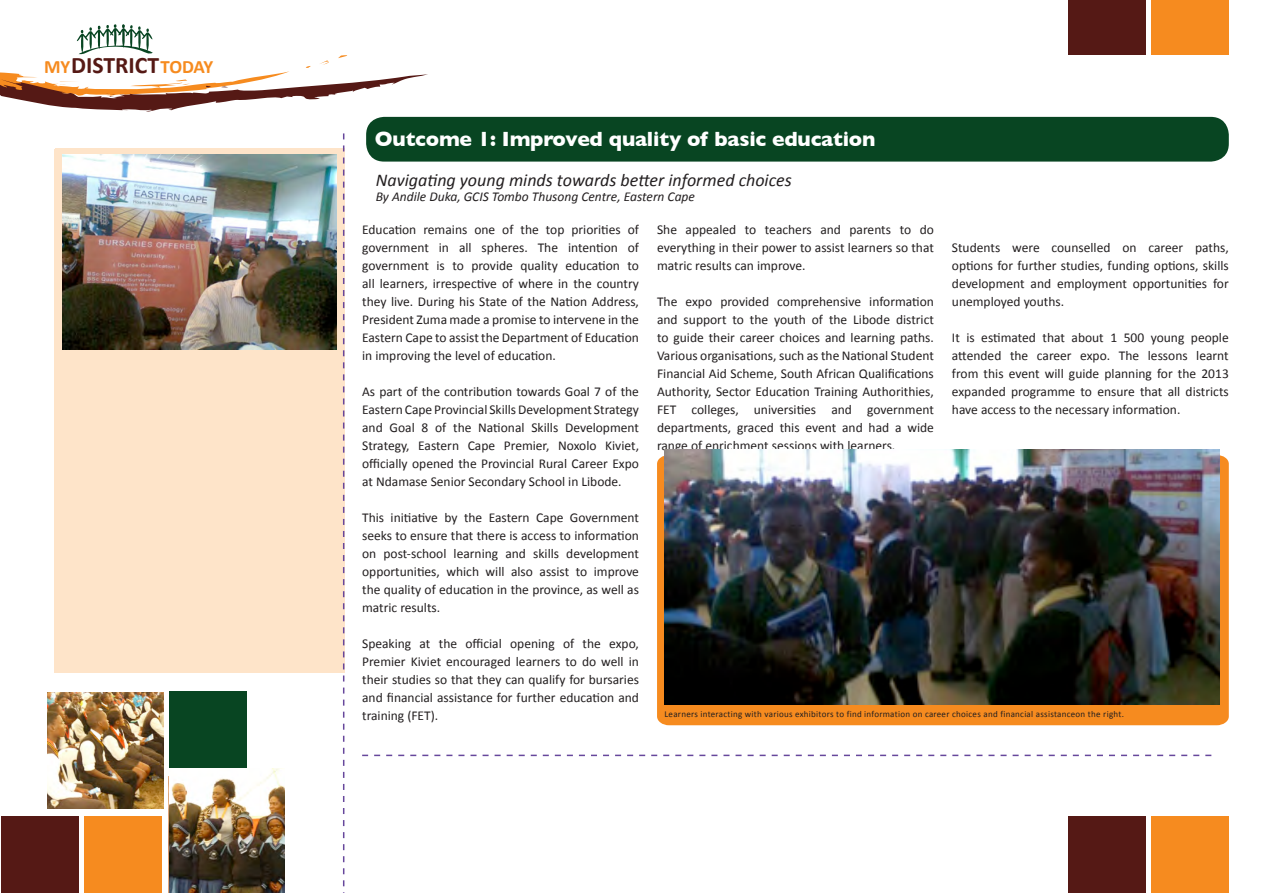
<style>
.page{position:relative;width:1263px;height:893px;background:#fff}
.page>*{position:absolute;margin:0;border:0;box-sizing:border-box;transform-origin:0 0}
.t1{font:700 23.7px "Calibri";color:#551915}
.t2{font:700 21px "Gill Sans";letter-spacing:-.01em;color:#fff}
.t3{font:700 18.9px "Calibri";letter-spacing:-.025em;color:#f68b1f}
.t4{font:italic 18px "Calibri";color:#231f20}
.t5{font:13.5px/18px "Calibri";color:#231f20;text-align:justify}
.t6{font:italic 13.5px "Calibri";color:#231f20}
.t7{font:9px "Calibri";letter-spacing:.03em;color:#231f20}
</style>
<div class="page">
<div style="left:657px;top:455px;width:572px;height:270px;background:#f68b1f"></div>
<img style="left:48px;top:693px;width:116px;height:116px">
<div style="left:169px;top:691px;width:77px;height:78px;background:#084522"></div>
<div style="left:1px;top:816px;width:78px;height:77px;background:#551915"></div>
<div style="left:84px;top:816px;width:78px;height:77px;background:#f68b1f"></div>
<svg style="left:0;top:24px;width:428px;height:88px"></svg>
<div style="left:1068px;top:0;width:78px;height:55px;background:#551915"></div>
<div style="left:1068px;top:816px;width:78px;height:77px;background:#551915"></div>
<div style="left:1151px;top:0;width:78px;height:55px;background:#f68b1f"></div>
<div style="left:1151px;top:816px;width:78px;height:77px;background:#f68b1f"></div>
<div style="left:366px;top:117px;width:863px;height:45px;background:#084522;border-radius:18px"></div>
<img style="left:169px;top:769px;width:116px;height:124px">
<div style="left:56px;top:148px;width:289px;height:525px;background:#fee4c9"></div>
<svg style="left:343px;top:133px;width:1px;height:760px"></svg>
<svg style="left:362px;top:755px;width:849px;height:1px"></svg>
<div style="left:55px;top:149px;width:152px;height:523px;background:#fee4c9"></div>
<img style="left:664px;top:449px;width:555px;height:256px">
<img style="left:62px;top:155px;width:275px;height:195px">
<p class="t3" style="left:44px;top:54px;width:28px">MY</p>
<p class="t1" style="left:71px;top:50px;width:90px">DISTRICT</p>
<p class="t3" style="left:161px;top:54px;width:54px">TODAY</p>
<p class="t2" style="left:375px;top:127px;width:502px">Outcome 1: Improved quality of basic education</p>
<p class="t4" style="left:376px;top:168px;width:417px">Navigating young minds towards better informed choices</p>
<p class="t6" style="left:376px;top:188px;width:321px">By Andile Duka, GCIS Tombo Thusong Centre, Eastern Cape</p>
<p class="t5" style="left:362px;top:221px;width:278px">Education remains one of the top priorities of government in all spheres. The intention of government is to provide quality education to all learners, irrespective of where in the country they live. During his State of the Nation Address, President Zuma made a promise to intervene in the Eastern Cape to assist the Department of Education in improving the level of education.</p>
<p class="t5" style="left:362px;top:383px;width:278px">As part of the contribution towards Goal 7 of the Eastern Cape Provincial Skills Development Strategy and Goal 8 of the National Skills Development Strategy, Eastern Cape Premier, Noxolo Kiviet, officially opened the Provincial Rural Career Expo at Ndamase Senior Secondary School in Libode.</p>
<p class="t5" style="left:362px;top:509px;width:278px">This initiative by the Eastern Cape Government seeks to ensure that there is access to information on post-school learning and skills development opportunities, which will also assist to improve the quality of education in the province, as well as matric results.</p>
<p class="t5" style="left:362px;top:635px;width:278px">Speaking at the official opening of the expo, Premier Kiviet encouraged learners to do well in their studies so that they can qualify for bursaries and financial assistance for further education and training (FET).</p>
<p class="t5" style="left:657px;top:220px;width:278px">She appealed to teachers and parents to do everything in their power to assist learners so that matric results can improve.</p>
<p class="t5" style="left:657px;top:292px;width:278px">The expo provided comprehensive information and support to the youth of the Libode district to guide their career choices and learning paths.<br>Various organisations, such as the National Student Financial Aid Scheme, South African Qualifications Authority, Sector Education Training Authorithies, FET colleges, universities and government departments, graced this event and had a wide range of enrichment sessions with learners.</p>
<p class="t5" style="left:952px;top:238px;width:278px">Students were counselled on career paths, options for further studies, funding options, skills development and employment opportunities for unemployed youths.</p>
<p class="t5" style="left:952px;top:328px;width:278px">It is estimated that about 1 500 young people attended the career expo. The lessons learnt from this event will guide planning for the 2013 expanded programme to ensure that all districts have access to the necessary information.</p>
<p class="t7" style="left:664px;top:708px;width:461px">Learners interacting with various exhibitors to find information on career choices and financial assistanceon the right.</p>
</div>
